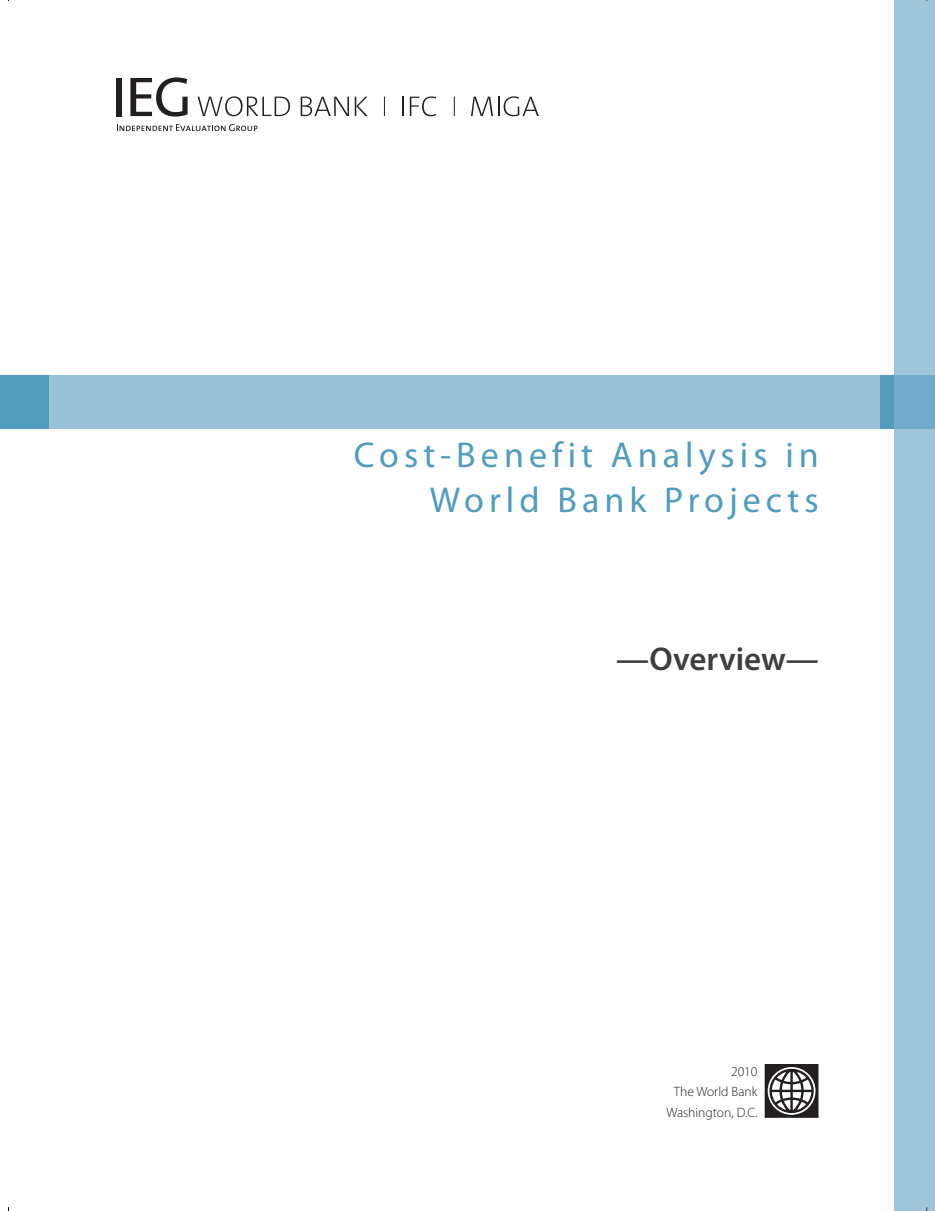
<style>
.page{position:relative;width:935px;height:1211px;background:#fff}
.page>*{position:absolute;margin:0;border:0;box-sizing:border-box;transform-origin:0 0}
.t1{font:36px/45px "Myriad Pro";letter-spacing:.14em;color:#529cbe;text-align:right}
.t2{font:600 33px "Myriad Pro";color:#3e3e3f}
.t3{font:300 13.5px/20.7px "Myriad Pro";color:#231f20;text-align:right}
</style>
<div class="page">
<div style="left:894px;top:0;width:41px;height:1211px;background:#9ec4da"></div>
<div style="left:10px;top:375px;width:916px;height:53px;background:#99c1d8"></div>
<div style="left:0;top:375px;width:49px;height:53px;background:#529cbe"></div>
<div style="left:883px;top:375px;width:52px;height:53px;background:#73acca"></div>
<div style="left:880px;top:375px;width:14px;height:53px;background:#529cbe"></div>
<svg style="left:764px;top:1064px;width:54px;height:54px"></svg>
<svg style="left:117px;top:124px;width:141px;height:7px"></svg>
<div style="left:116px;top:78px;width:6px;height:38px;background:#231f20"></div>
<svg style="left:130px;top:77px;width:58px;height:40px"></svg>
<svg style="left:198px;top:96px;width:92px;height:20px"></svg>
<svg style="left:301px;top:97px;width:48px;height:19px"></svg>
<svg style="left:355px;top:97px;width:13px;height:19px"></svg>
<svg style="left:402px;top:97px;width:2px;height:19px"></svg>
<svg style="left:410px;top:96px;width:26px;height:20px"></svg>
<svg style="left:471px;top:96px;width:68px;height:20px"></svg>
<svg style="left:384px;top:97px;width:1px;height:19px"></svg>
<svg style="left:454px;top:97px;width:1px;height:19px"></svg>
<p class="t1" style="left:354px;top:432px;width:466px">Cost-Benefit Analysis in<br>World Bank Projects</p>
<p class="t2" style="left:616px;top:638px;width:204px">—Overview—</p>
<p class="t3" style="left:666px;top:1061px;width:93px">2010<br>The World Bank<br>Washington, D.C.</p>
</div>
